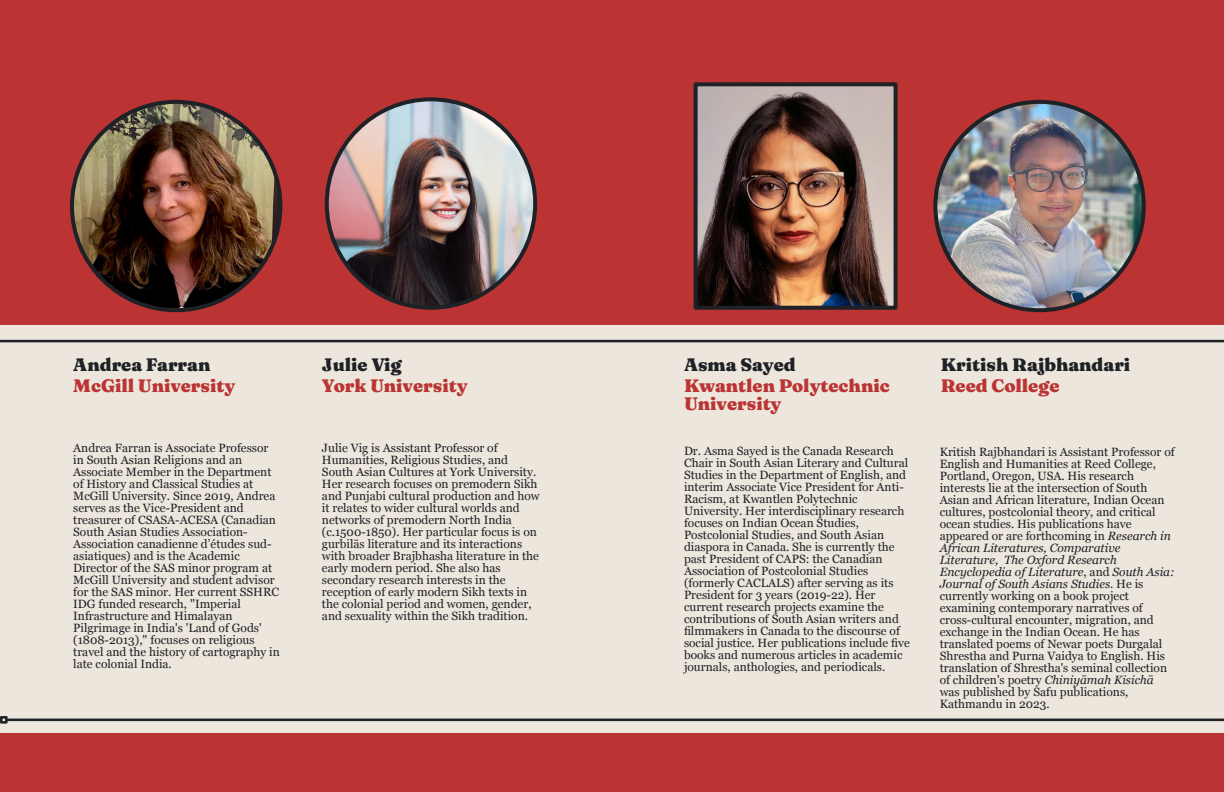
<style>
.page{position:relative;width:1224px;height:792px;background:#b33}
.page>*{position:absolute;margin:0;border:0;box-sizing:border-box;transform-origin:0 0}
.t1{font:900 18px/18px "Fraunces 9 pt";color:#b33}
.t2{font:900 18px "Fraunces 9 pt";color:#1e2126}
.t3{font:12px/12px "Georgia";color:#1e2126}
.s1{font-style:italic}
</style>
<div class="page">
<img style="left:699px;top:87px;width:194px;height:218px">
<div style="left:694px;top:82px;width:204px;height:228px;border:4px solid #1e2126"></div>
<div style="left:0;top:325px;width:1224px;height:408px;background:#ece6dc"></div>
<img style="left:935px;top:102px;width:209px;height:208px;border-radius:50%">
<img style="left:327px;top:99px;width:208px;height:209px;border-radius:50%">
<svg style="left:0;top:716px;width:1224px;height:8px"></svg>
<hr style="left:0;top:340px;width:1224px;height:2px;background:#1e2126">
<img style="left:72px;top:102px;width:208px;height:206px">
<h1 class="t2" style="left:73px;top:354px;width:139px">Andrea Farran</h1>
<h1 class="t1" style="left:73px;top:377px;width:164px">McGill University</h1>
<p class="t3" style="left:73px;top:443px;width:208px">Andrea Farran is Associate Professor in South Asian Religions and an Associate Member in the Department of History and Classical Studies at McGill University. Since 2019, Andrea serves as the Vice-President and treasurer of CSASA-ACESA (Canadian South Asian Studies Association-Association canadienne d’études sud&shy;asiatiques) and is the Academic Director of the SAS minor program at McGill University and student advisor for the SAS minor. Her current SSHRC IDG funded research, "Imperial Infrastructure and Himalayan Pilgrimage in India's 'Land of Gods' (1808-2013)," focuses on religious travel and the history of cartography in late colonial India.</p>
<h1 class="t2" style="left:322px;top:354px;width:81px">Julie Vig</h1>
<h1 class="t1" style="left:322px;top:377px;width:147px">York University</h1>
<h1 class="t2" style="left:684px;top:354px;width:113px">Asma Sayed</h1>
<h1 class="t1" style="left:684px;top:377px;width:207px">Kwantlen Polytechnic<br>University</h1>
<h1 class="t2" style="left:941px;top:354px;width:191px">Kritish Rajbhandari</h1>
<h1 class="t1" style="left:941px;top:377px;width:120px">Reed College</h1>
<p class="t3" style="left:322px;top:443px;width:219px">Julie Vig is Assistant Professor of Humanities, Religious Studies, and South Asian Cultures at York University.<br>Her research focuses on premodern Sikh and Punjabi cultural production and how it relates to wider cultural worlds and networks of premodern North India (c.1500-1850). Her particular focus is on gurbilās literature and its interactions with broader Brajbhasha literature in the early modern period. She also has secondary research interests in the reception of early modern Sikh texts in the colonial period and women, gender, and sexuality within the Sikh tradition.</p>
<p class="t3" style="left:684px;top:446px;width:227px">Dr. Asma Sayed is the Canada Research Chair in South Asian Literary and Cultural Studies in the Department of English, and interim Associate Vice President for Anti-Racism, at Kwantlen Polytechnic University. Her interdisciplinary research focuses on Indian Ocean Studies, Postcolonial Studies, and South Asian diaspora in Canada. She is currently the past President of CAPS: the Canadian Association of Postcolonial Studies (formerly CACLALS) after serving as its President for 3 years (2019-22). Her current research projects examine the contributions of South Asian writers and filmmakers in Canada to the discourse of social justice. Her publications include five books and numerous articles in academic journals, anthologies, and periodicals.</p>
<p class="t3" style="left:940px;top:446px;width:237px">Kritish Rajbhandari is Assistant Professor of English and Humanities at Reed College, Portland, Oregon, USA. His research interests lie at the intersection of South Asian and African literature, Indian Ocean cultures, postcolonial theory, and critical ocean studies. His publications have appeared or are forthcoming in <span class="s1">Research in African Literatures, Comparative Literature, The Oxford Research Encyclopedia of Literature</span>, and <span class="s1">South Asia:<br>Journal of South Asians Studies</span>. He is currently working on a book project examining contemporary narratives of cross-cultural encounter, migration, and exchange in the Indian Ocean. He has translated poems of Newar poets Durgalal Shrestha and Purna Vaidya to English. His translation of Shrestha's seminal collection of children's poetry <span class="s1">Chiniyāmah Kisichā </span>was published by Safu publications, Kathmandu in 2023.</p>
</div>
